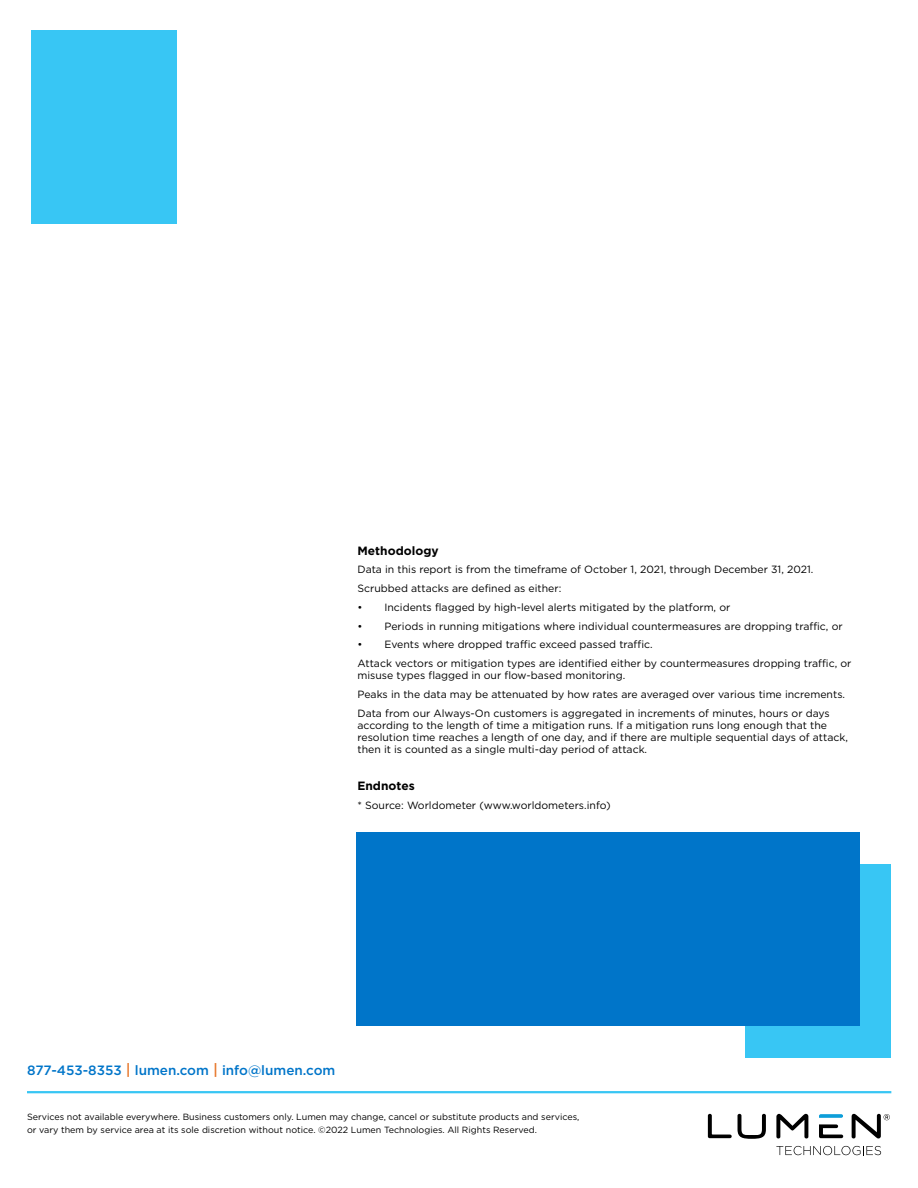
<style>
.page{position:relative;width:918px;height:1188px;background:#fff}
.page>*{position:absolute;margin:0;border:0;box-sizing:border-box;transform-origin:0 0}
.t1{font:500 13.5px "Gotham";color:#0075c9}
.t2{font:700 12px "Gotham";color:#000}
.t3{font:10.5px/18.8px "Gotham";color:#000}
.t4{font:9px/13.5px "Gotham";color:#000}
.s1{font-size:15px;color:#e77528}
</style>
<div class="page">
<hr style="left:27px;top:1091px;width:864px;height:2px;background:#38c6f4">
<svg style="left:708px;top:1114px;width:24px;height:24px"></svg>
<svg style="left:738px;top:1114px;width:28px;height:25px"></svg>
<svg style="left:776px;top:1114px;width:32px;height:24px"></svg>
<svg style="left:819px;top:1114px;width:24px;height:4px"></svg>
<svg style="left:819px;top:1124px;width:24px;height:14px"></svg>
<svg style="left:852px;top:1114px;width:38px;height:24px"></svg>
<svg style="left:776px;top:1146px;width:105px;height:9px"></svg>
<div style="left:746px;top:864px;width:145px;height:193px;background:#38c6f4"></div>
<div style="left:356px;top:832px;width:504px;height:193px;background:#0075c9"></div>
<div style="left:31px;top:30px;width:146px;height:193px;background:#38c6f4"></div>
<p class="t2" style="left:357px;top:542px;width:83px">Methodology</p>
<p class="t3" style="left:357px;top:560px;width:457px">Data in this report is from the timeframe of October 1, 2021, through December 31, 2021.<br>Scrubbed attacks are defined as either:</p>
<p class="t3" style="left:357px;top:598px;width:374px">• Incidents flagged by high-level alerts mitigated by the platform, or</p>
<p class="t3" style="left:357px;top:616px;width:487px">• Periods in running mitigations where individual countermeasures are dropping traffic, or</p>
<p class="t3" style="left:357px;top:635px;width:496px">• Events where dropped traffic exceed passed traffic.<br>Attack vectors or mitigation types are identified either by countermeasures dropping traffic, or</p>
<p class="t3" style="left:357px;top:666px;width:489px">misuse types flagged in our flow-based monitoring.<br>Peaks in the data may be attenuated by how rates are averaged over various time increments.<br>Data from our Always-On customers is aggregated in increments of minutes, hours or days</p>
<p class="t3" style="left:357px;top:719px;width:492px;line-height:12px">according to the length of time a mitigation runs. If a mitigation runs long enough that the resolution time reaches a length of one day, and if there are multiple sequential days of attack, then it is counted as a single multi-day period of attack.</p>
<p class="t2" style="left:357px;top:778px;width:59px">Endnotes</p>
<p class="t3" style="left:357px;top:796px;width:255px">* Source: Worldometer (www.worldometers.info)</p>
<p class="t1" style="left:27px;top:1062px;width:310px">877-453-8353 <span class="s1">|</span> lumen.com <span class="s1">|</span> info@lumen.com</p>
<p class="t4" style="left:27px;top:1109px;width:554px">Services not available everywhere. Business customers only. Lumen may change, cancel or substitute products and services, or vary them by service area at its sole discretion without notice. ©2022 Lumen Technologies. All Rights Reserved.</p>
</div>
